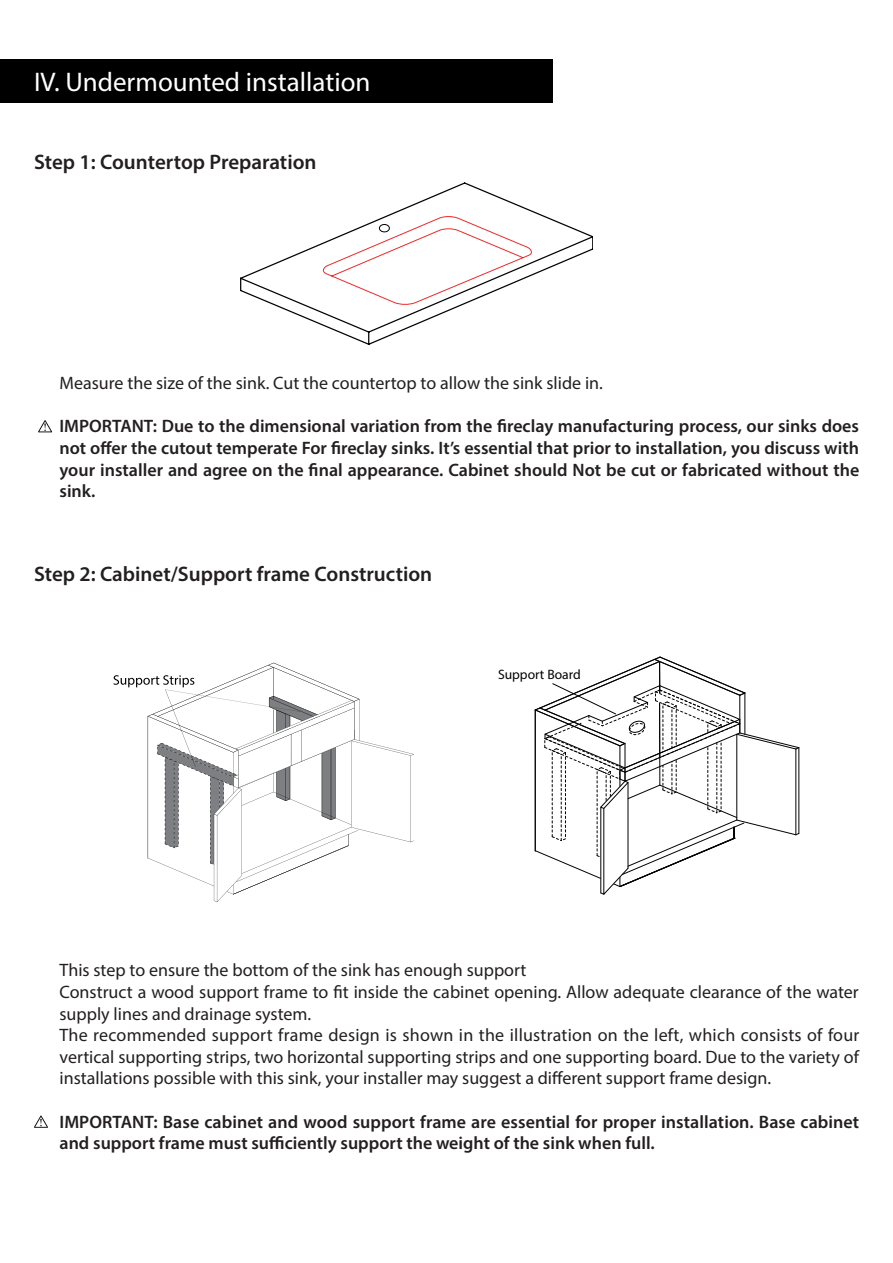
<style>
.page{position:relative;width:893px;height:1263px;background:#fff}
.page>*{position:absolute;margin:0;border:0;box-sizing:border-box;transform-origin:0 0}
.t1{font:27px "Myriad Pro";color:#fff}
.t2{font:600 21px "Myriad Pro";color:#231f20}
.t3{font:18px/21.6px "Myriad Pro";color:#231f20}
.t4{font:600 18px/21.6px "Myriad Pro";color:#231f20;text-align:justify}
.t5{font:13.65px "Myriad Pro";color:#030303}
</style>
<div class="page">
<svg style="left:241px;top:182px;width:352px;height:163px"></svg>
<svg style="left:322px;top:216px;width:210px;height:89px"></svg>
<svg style="left:113px;top:663px;width:301px;height:239px"></svg>
<hr style="left:799px;top:748px;width:1px;height:85px;background:#030303">
<svg style="left:535px;top:657px;width:264px;height:238px"></svg>
<div style="left:0;top:60px;width:553px;height:43px;background:#000"></div>
<svg style="left:38px;top:420px;width:14px;height:12px"></svg>
<svg style="left:34px;top:1115px;width:14px;height:13px"></svg>
<h1 class="t1" style="left:34px;top:65px;width:338px">IV. Undermounted installation</h1>
<p class="t2" style="left:34px;top:148px;width:284px">Step 1: Countertop Preparation</p>
<p class="t3" style="left:60px;top:372px;width:545px">Measure the size of the sink. Cut the countertop to allow the sink slide in.</p>
<p class="t4" style="left:60px;top:415px;width:801px">IMPORTANT: Due to the dimensional variation from the fireclay manufacturing process, our sinks does not offer the cutout temperate For fireclay sinks. It’s essential that prior to installation, you discuss with your installer and agree on the final appearance. Cabinet should Not be cut or fabricated without the sink.</p>
<p class="t2" style="left:34px;top:561px;width:400px">Step 2: Cabinet/Support frame Construction</p>
<p class="t5" style="left:498px;top:666px;width:84px">Support Board</p>
<p class="t3" style="left:60px;top:959px;width:801px">This step to ensure the bottom of the sink has enough support<br>Construct a wood support frame to fit inside the cabinet opening. Allow adequate clearance of the water supply lines and drainage system.<br>The recommended support frame design is shown in the illustration on the left, which consists of four vertical supporting strips, two horizontal supporting strips and one supporting board. Due to the variety of installations possible with this sink, your installer may suggest a different support frame design.</p>
<p class="t4" style="left:60px;top:1110px;width:801px">IMPORTANT: Base cabinet and wood support frame are essential for proper installation. Base cabinet and support frame must sufficiently support the weight of the sink when full.</p>
</div>
